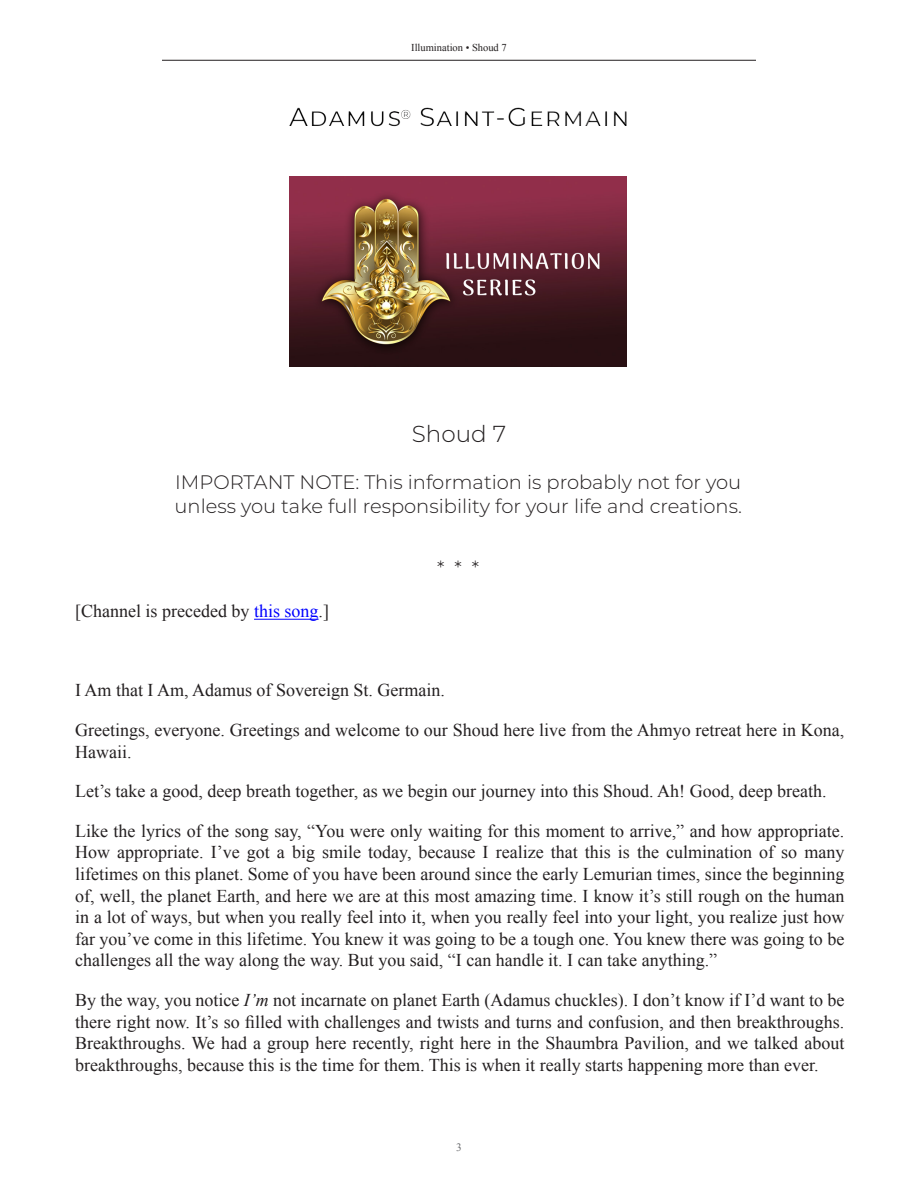
<style>
.page{position:relative;width:918px;height:1188px;background:#fff}
.page>*{position:absolute;margin:0;border:0;box-sizing:border-box;transform-origin:0 0}
.t1{font:26.25px "Montserrat";letter-spacing:.05em;color:#000}
.t2{font:300 23.1px "Montserrat";color:#231f20}
.t3{font:300 19.5px/23.4px "Montserrat";color:#231f20}
.t4{font:18px/21.6px "Times New Roman";color:#231f20;text-align:justify}
.t5{font:11.25px "Times New Roman";color:#6c6d70}
.t6{font:10.5px "Times New Roman";color:#231f20}
.s1{color:#00f}
.s2{font-style:italic}
</style>
<div class="page">
<hr style="left:162px;top:60px;width:594px;height:1px;background:#231f20">
<hr style="left:254px;top:619px;width:65px;height:1px;background:#00f">
<div style="left:279px;top:101px;width:359px;height:36px;background:#231f20;opacity:.75"></div>
<img style="left:290px;top:177px;width:337px;height:189px">
<p class="t6" style="left:411px;top:41px;width:97px">Illumination • Shoud 7</p>
<h1 class="t1" style="left:289px;top:99px;width:342px">Adamus<sup>®</sup> Saint-Germain</h1>
<p class="t2" style="left:412px;top:418px;width:96px">Shoud 7</p>
<p class="t3" style="left:175px;top:470px;width:569px">IMPORTANT NOTE: This information is probably not for you unless you take full responsibility for your life and creations.</p>
<p class="t4" style="left:75px;top:600px;width:255px">[Channel is preceded by <span class="s1">this song</span>.]</p>
<p class="t3" style="left:437px;top:556px;width:43px">* * *</p>
<p class="t4" style="left:75px;top:679px;width:371px">I Am that I Am, Adamus of Sovereign St. Germain.</p>
<p class="t4" style="left:75px;top:719px;width:771px">Greetings, everyone. Greetings and welcome to our Shoud here live from the Ahmyo retreat here in Kona,<br>Hawaii.</p>
<p class="t4" style="left:75px;top:780px;width:753px">Let’s take a good, deep breath together, as we begin our journey into this Shoud. Ah! Good, deep breath.</p>
<p class="t4" style="left:75px;top:820px;width:771px">Like the lyrics of the song say, “You were only waiting for this moment to arrive,” and how appropriate.<br>How appropriate. I’ve got a big smile today, because I realize that this is the culmination of so many lifetimes on this planet. Some of you have been around since the early Lemurian times, since the beginning of, well, the planet Earth, and here we are at this most amazing time. I know it’s still rough on the human in a lot of ways, but when you really feel into it, when you really feel into your light, you realize just how far you’ve come in this lifetime. You knew it was going to be a tough one. You knew there was going to be challenges all the way along the way. But you said, “I can handle it. I can take anything.”</p>
<p class="t4" style="left:75px;top:989px;width:771px">By the way, you notice <span class="s2">I’m</span> not incarnate on planet Earth (Adamus chuckles). I don’t know if I’d want to be there right now. It’s so filled with challenges and twists and turns and confusion, and then breakthroughs.<br>Breakthroughs. We had a group here recently, right here in the Shaumbra Pavilion, and we talked about breakthroughs, because this is the time for them. This is when it really starts happening more than ever.</p>
<p class="t5" style="left:456px;top:1139px;width:7px">3</p>
</div>
